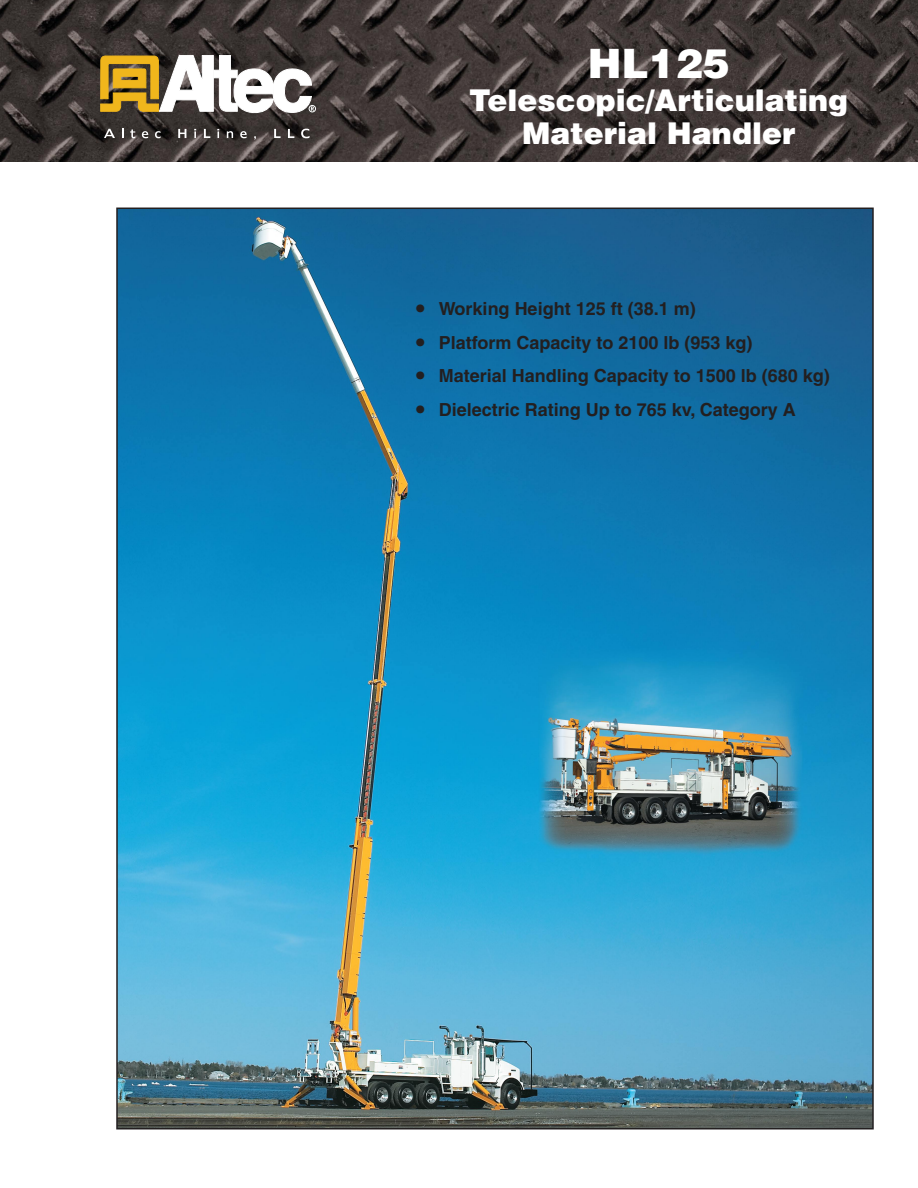
<style>
.page{position:relative;width:918px;height:1188px;background:#fff}
.page>*{position:absolute;margin:0;border:0;box-sizing:border-box;transform-origin:0 0}
.Headline{font:900 40.5px "Helvetica";color:#fff}
.Headline-2{font:900 30px/33px "Helvetica";color:#fff;text-align:center}
.Subhead{font:700 18px "Helvetica";color:#231f20}
.s1{font-size:24px}
</style>
<div class="page">
<img style="left:0;top:0;width:918px;height:162px">
<img style="left:119px;top:211px;width:752px;height:916px">
<div style="left:309px;top:105px;width:7px;height:7px;border:1px solid #fff;border-radius:50%"></div>
<svg style="left:100px;top:55px;width:214px;height:59px"></svg>
<svg style="left:104px;top:129px;width:11px;height:9px"></svg>
<svg style="left:130px;top:129px;width:5px;height:9px"></svg>
<svg style="left:142px;top:131px;width:6px;height:7px"></svg>
<svg style="left:155px;top:131px;width:6px;height:7px"></svg>
<svg style="left:178px;top:129px;width:8px;height:9px"></svg>
<svg style="left:194px;top:129px;width:2px;height:9px"></svg>
<svg style="left:204px;top:129px;width:6px;height:9px"></svg>
<svg style="left:217px;top:129px;width:2px;height:9px"></svg>
<svg style="left:227px;top:131px;width:6px;height:7px"></svg>
<svg style="left:240px;top:131px;width:7px;height:7px"></svg>
<svg style="left:274px;top:129px;width:7px;height:9px"></svg>
<svg style="left:288px;top:129px;width:6px;height:9px"></svg>
<svg style="left:301px;top:129px;width:9px;height:9px"></svg>
<p class="Headline" style="left:588px;top:37px;width:143px">HL125</p>
<p class="Headline-2" style="left:469px;top:83px;width:380px">Telescopic/Articulating<br>Material Handler</p>
<p class="Subhead" style="left:416px;top:298px;width:281px"><span class="s1">•</span> Working Height 125 ft (38.1 m)</p>
<p class="Subhead" style="left:416px;top:331px;width:338px"><span class="s1">•</span> Platform Capacity to 2100 lb (953 kg)</p>
<p class="Subhead" style="left:416px;top:365px;width:415px"><span class="s1">•</span> Material Handling Capacity to 1500 lb (680 kg)</p>
<p class="Subhead" style="left:416px;top:398px;width:381px"><span class="s1">•</span> Dielectric Rating Up to 765 kv, Category A</p>
</div>
